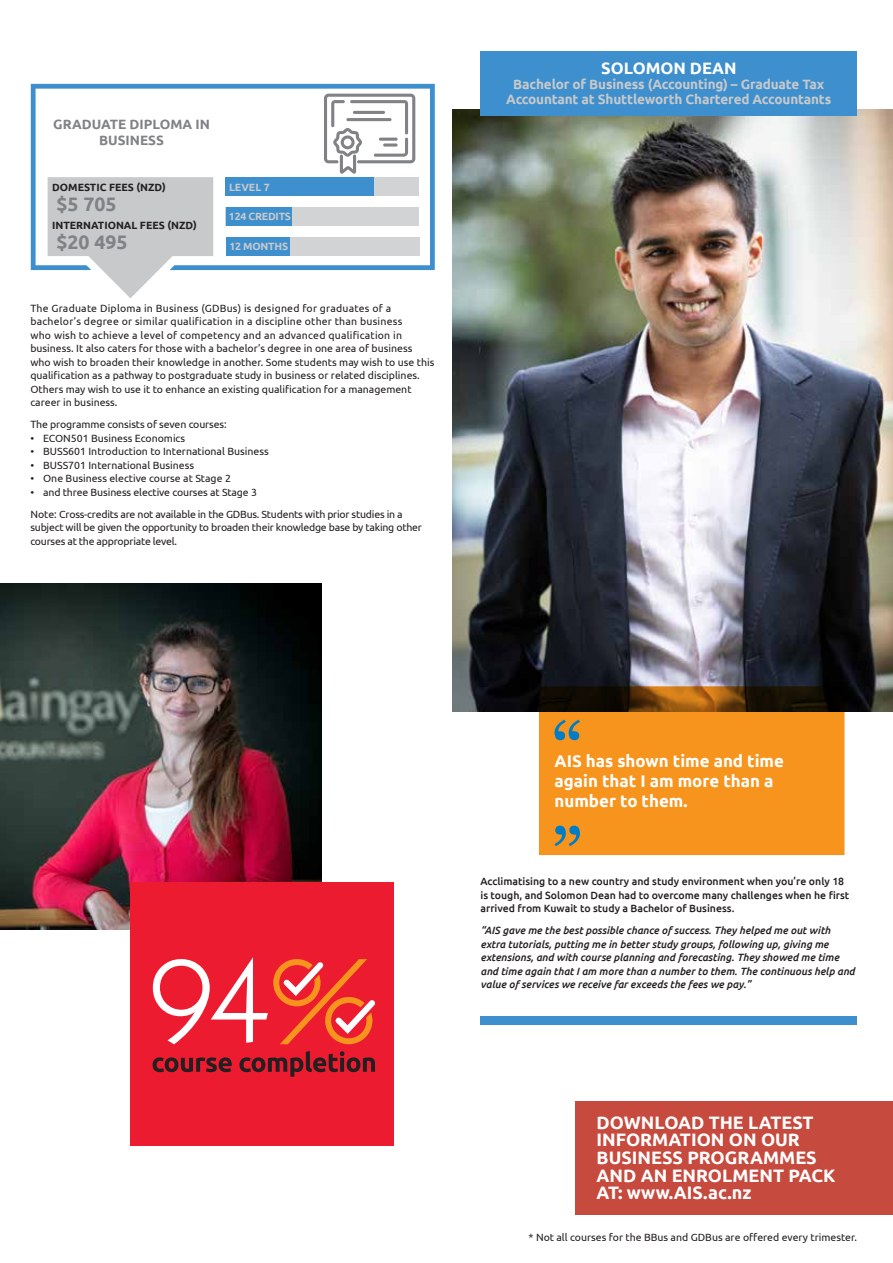
<style>
.page{position:relative;width:893px;height:1263px;background:#fff}
.page>*{position:absolute;margin:0;border:0;box-sizing:border-box;transform-origin:0 0}
.t1{font:118.2px "Kabel IT Cby BT";color:#fff}
.t2{font:700 19.5px/38.2px "Ubuntu";color:#808285}
.t3{font:700 18px/17.7px "Ubuntu";color:#fff}
.t4{font:700 16.95px/20.2px "Ubuntu";color:#fff}
.t5{font:700 16.5px "Ubuntu";color:#fff}
.t6{font:700 13.5px/15px "Ubuntu";letter-spacing:-.01em;color:#c7c9cb;text-align:center}
.t7{font:700 13.5px/16.2px "Ubuntu";color:#808285;text-align:center}
.t8{font:10.5px/13.5px "Ubuntu";color:#231f20}
.t9{font:italic 500 10.5px/13.5px "Ubuntu";color:#231f20}
.t10{font:10.5px/22px "Ubuntu";letter-spacing:-.02em;color:#231f20}
.t11{font:500 10.5px/13.5px "Ubuntu";color:#231f20}
.t12{font:700 10.5px "Ubuntu";color:#231f20}
.t13{font:700 10.5px "Ubuntu";letter-spacing:-.02em;color:#c7c9cb}
</style>
<div class="page">
<img style="left:453px;top:109px;width:440px;height:602px">
<img style="left:0;top:584px;width:322px;height:346px">
<div style="left:576px;top:1102px;width:317px;height:113px;background:#c74a3e"></div>
<svg style="left:539px;top:686px;width:305px;height:169px;background:#da8319"></svg>
<svg style="left:31px;top:84px;width:404px;height:186px"></svg>
<svg style="left:48px;top:177px;width:165px;height:121px"></svg>
<div style="left:226px;top:207px;width:193px;height:19px;background:#d1d3d4"></div>
<div style="left:226px;top:207px;width:65px;height:19px;background:#3e8fcd"></div>
<div style="left:226px;top:178px;width:193px;height:18px;background:#d1d3d4"></div>
<div style="left:226px;top:178px;width:148px;height:18px;background:#3e8fcd"></div>
<svg style="left:324px;top:94px;width:91px;height:80px"></svg>
<hr style="left:379px;top:138px;width:19px;height:3px;background:#808285;border-radius:2px">
<svg style="left:383px;top:143px;width:15px;height:4px"></svg>
<div style="left:131px;top:882px;width:263px;height:264px;background:#ed1b2f"></div>
<svg style="left:153px;top:1051px;width:222px;height:26px"></svg>
<svg style="left:273px;top:959px;width:102px;height:85px"></svg>
<div style="left:226px;top:237px;width:193px;height:19px;background:#d1d3d4"></div>
<div style="left:226px;top:237px;width:64px;height:19px;background:#3e8fcd"></div>
<div style="left:480px;top:51px;width:377px;height:64px;background:#3e8fcd"></div>
<div style="left:480px;top:1016px;width:377px;height:9px;background:#3e8fcd"></div>
<svg style="left:554px;top:826px;width:26px;height:20px"></svg>
<svg style="left:554px;top:720px;width:26px;height:20px"></svg>
<p class="t7" style="left:53px;top:116px;width:158px">GRADUATE DIPLOMA IN<br>BUSINESS</p>
<p class="t12" style="left:52px;top:181px;width:115px">DOMESTIC FEES (NZD)</p>
<h2 class="t2" style="left:56px;top:184px;width:73px">$5 705 $20 495</h2>
<p class="t12" style="left:52px;top:219px;width:146px">INTERNATIONAL FEES (NZD)</p>
<p class="t13" style="left:229px;top:180px;width:42px">LEVEL 7</p>
<p class="t13" style="left:229px;top:210px;width:64px">124 CREDITS</p>
<p class="t13" style="left:229px;top:240px;width:60px">12 MONTHS</p>
<p class="t8" style="left:30px;top:301px;width:406px">The Graduate Diploma in Business (GDBus) is designed for graduates of a bachelor’s degree or similar qualification in a discipline other than business<br>who wish to achieve a level of competency and an advanced qualification in business. It also caters for those with a bachelor’s degree in one area of business who wish to broaden their knowledge in another. Some students may wish to use this qualification as a pathway to postgraduate study in business or related disciplines.<br>Others may wish to use it to enhance an existing qualification for a management career in business.</p>
<p class="t8" style="left:30px;top:418px;width:198px">The programme consists of seven courses:</p>
<p class="t8" style="left:30px;top:431px;width:156px">• ECON501 Business Economics</p>
<p class="t8" style="left:30px;top:445px;width:240px">• BUSS601 Introduction to International Business</p>
<p class="t8" style="left:30px;top:458px;width:165px">• BUSS701 International Business</p>
<p class="t8" style="left:30px;top:472px;width:202px">• One Business elective course at Stage 2</p>
<p class="t10" style="left:30px;top:481px;width:374px">• and three Business elective courses at Stage 3<br>Note: Cross-credits are not available in the GDBus. Students with prior studies in a</p>
<p class="t10" style="left:30px;top:521px;width:393px;line-height:13.5px">subject will be given the opportunity to broaden their knowledge base by taking other courses at the appropriate level.</p>
<h3 class="t5" style="left:601px;top:59px;width:137px">SOLOMON DEAN</h3>
<p class="t6" style="left:506px;top:77px;width:327px">Bachelor of Business (Accounting) – Graduate Tax<br>Accountant at Shuttleworth Chartered Accountants</p>
<h1 class="t1" style="left:150px;top:928px;width:123px">94</h1>
<h3 class="t4" style="left:554px;top:750px;width:231px">AIS has shown time and time again that I am more than a number to them.</h3>
<p class="t11" style="left:480px;top:874px;width:370px">Acclimatising to a new country and study environment when you’re only 18 is tough, and Solomon Dean had to overcome many challenges when he first arrived from Kuwait to study a Bachelor of Business.</p>
<p class="t9" style="left:480px;top:923px;width:376px">“AIS gave me the best possible chance of success. They helped me out with extra tutorials, putting me in better study groups, following up, giving me extensions, and with course planning and forecasting. They showed me time and time again that I am more than a number to them. The continuous help and value of services we receive far exceeds the fees we pay.”</p>
<h3 class="t3" style="left:597px;top:1113px;width:240px">DOWNLOAD THE LATEST<br>INFORMATION ON OUR<br>BUSINESS PROGRAMMES<br>AND AN ENROLMENT PACK<br>AT: www.AIS.ac.nz</h3>
<p class="t8" style="left:529px;top:1230px;width:330px">* Not all courses for the BBus and GDBus are offered every trimester.</p>
</div>
